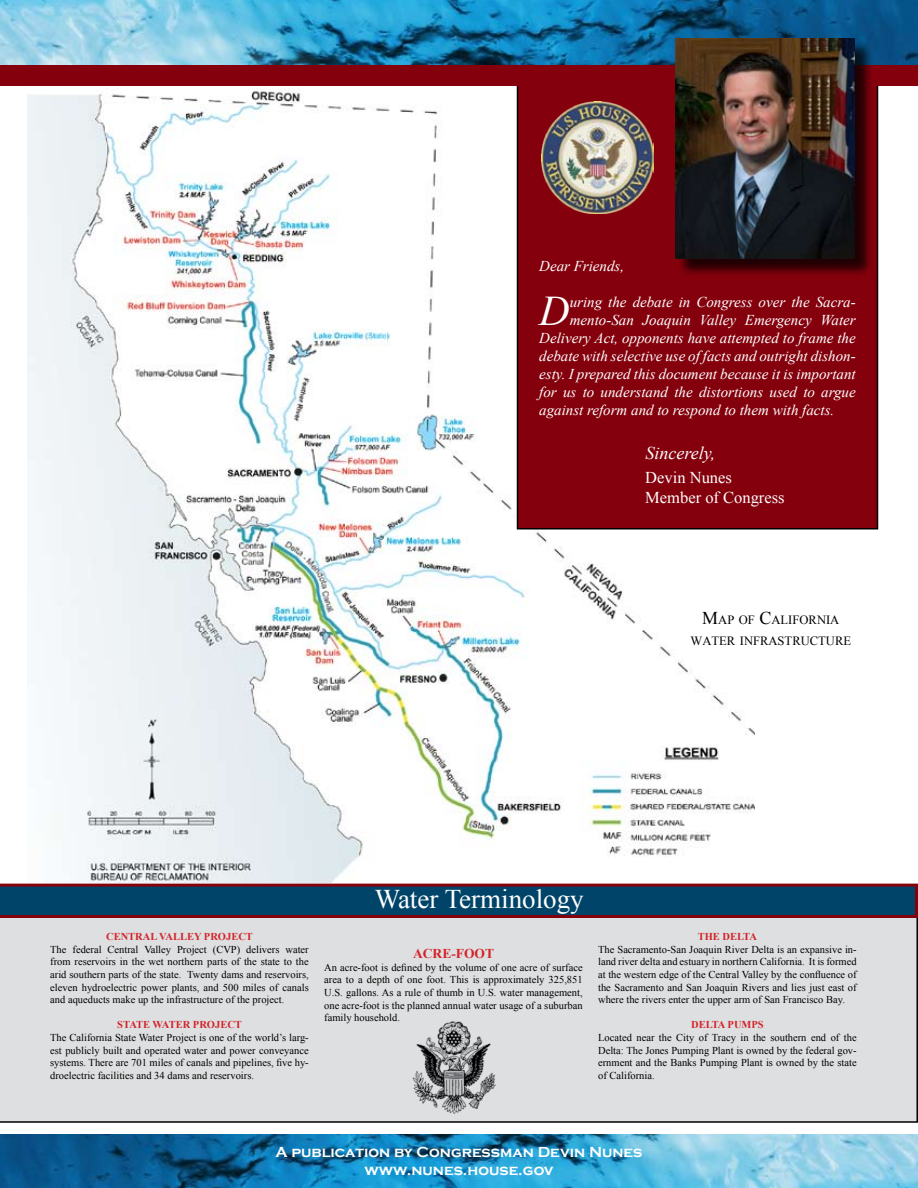
<style>
.page{position:relative;width:918px;height:1188px;background:#fff}
.page>*{position:absolute;margin:0;border:0;box-sizing:border-box;transform-origin:0 0}
.t1{font:italic 42.15px "Times New Roman";color:#fff}
.t2{font:27px "Times New Roman";color:#fff}
.t3{font:italic 18px "Times New Roman";color:#fff}
.t4{font:16.5px/19.8px "Times New Roman";color:#fff}
.t5{font:italic 15px "Times New Roman";color:#fff}
.t6{font:700 15px/18px "Copperplate Gothic";color:#fff;text-align:center}
.t7{font:700 13.5px "Times New Roman";color:#d2232a}
.t8{font:12.6px/21.6px "Times New Roman";color:#000;text-align:center}
.t9{font:10.5px/12.6px "Times New Roman";color:#000;text-align:justify}
.t10{font:700 10.5px "Times New Roman";color:#d2232a}
.s1{font-size:18px}
</style>
<div class="page">
<div style="left:0;top:918px;width:918px;height:205px;background:#dedfe0"></div>
<img style="left:27px;top:88px;width:728px;height:794px">
<div style="left:518px;top:0;width:360px;height:529px;background:#84000c"></div>
<img style="left:0;top:0;width:918px;height:66px">
<div style="left:0;top:66px;width:918px;height:20px;background:#84000c"></div>
<svg style="left:0;top:884px;width:918px;height:34px;background:#163959"></svg>
<div style="left:677px;top:41px;width:203px;height:243px;background:#000;opacity:.75"></div>
<img style="left:675px;top:38px;width:180px;height:221px">
<img style="left:541px;top:101px;width:113px;height:113px">
<img style="left:0;top:1135px;width:918px;height:53px">
<img style="left:412px;top:1022px;width:84px;height:92px">
<h3 class="t5" style="left:539px;top:255px;width:86px">Dear Friends,</h3>
<h1 class="t1" style="left:539px;top:282px;width:32px">D</h1>
<h3 class="t5" style="left:570px;top:291px;width:288px">uring the debate in Congress over the Sacra-</h3>
<h3 class="t5" style="left:570px;top:309px;width:288px">mento-San Joaquin Valley Emergency Water</h3>
<h3 class="t5" style="left:539px;top:327px;width:318px">Delivery Act, opponents have attempted to frame the</h3>
<h3 class="t5" style="left:539px;top:345px;width:318px">debate with selective use of facts and outright dishon-</h3>
<h3 class="t5" style="left:539px;top:363px;width:318px">esty. I prepared this document because it is important</h3>
<h3 class="t5" style="left:539px;top:381px;width:318px">for us to understand the distortions used to argue</h3>
<h3 class="t5" style="left:539px;top:399px;width:297px">against reform and to respond to them with facts.</h3>
<h3 class="t3" style="left:645px;top:441px;width:71px">Sincerely,</h3>
<h3 class="t4" style="left:645px;top:468px;width:141px">Devin Nunes<br>Member of Congress</h3>
<p class="t8" style="left:691px;top:609px;width:162px"><span class="s1">M</span>AP OF <span class="s1">C</span>ALIFORNIA<br>WATER INFRASTRUCTURE</p>
<p class="t10" style="left:106px;top:929px;width:148px">CENTRAL VALLEY PROJEC T</p>
<p class="t9" style="left:50px;top:943px;width:260px">The federal Central Valley Project (CVP) delivers water from reservoirs in the wet northern parts of the state to the arid southern parts of the state. Twenty dams and reservoirs, eleven hydroelectric power plants, and 500 miles of canals and aqueducts make up the infrastructure of the project.</p>
<p class="t10" style="left:117px;top:1018px;width:126px">STATE WATER PROJEC T</p>
<p class="t9" style="left:50px;top:1031px;width:260px">The California State Water Project is one of the world’s larg&shy;est publicly built and operated water and power conveyance systems. There are 701 miles of canals and pipelines, five hy&shy;droelectric facilities and 34 dams and reservoirs.</p>
<h2 class="t2" style="left:375px;top:881px;width:211px">Water Terminology</h2>
<p class="t7" style="left:413px;top:944px;width:82px">ACRE-FOOT</p>
<p class="t9" style="left:324px;top:961px;width:260px">An acre-foot is defined by the volume of one acre of surface area to a depth of one foot. This is approximately 325,851<br>U.S. gallons. As a rule of thumb in U.S. water management, one acre-foot is the planned annual water usage of a suburban family household.</p>
<p class="t10" style="left:698px;top:929px;width:61px">THE DELTA</p>
<p class="t9" style="left:598px;top:943px;width:260px">The Sacramento-San Joaquin River Delta is an expansive in&shy;land river delta and estuary in northern California. It is formed at the western edge of the Central Valley by the confluence of the Sacramento and San Joaquin Rivers and lies just east of where the rivers enter the upper arm of San Francisco Bay.</p>
<p class="t10" style="left:691px;top:1018px;width:68px">DELTA PUMPS</p>
<p class="t9" style="left:598px;top:1031px;width:260px">Located near the City of Tracy in the southern end of the Delta: The Jones Pumping Plant is owned by the federal gov&shy;ernment and the Banks Pumping Plant is owned by the state of California.</p>
<h3 class="t6" style="left:276px;top:1143px;width:368px">A publication by Congressman Devin Nunes www.nunes.house.gov</h3>
</div>
